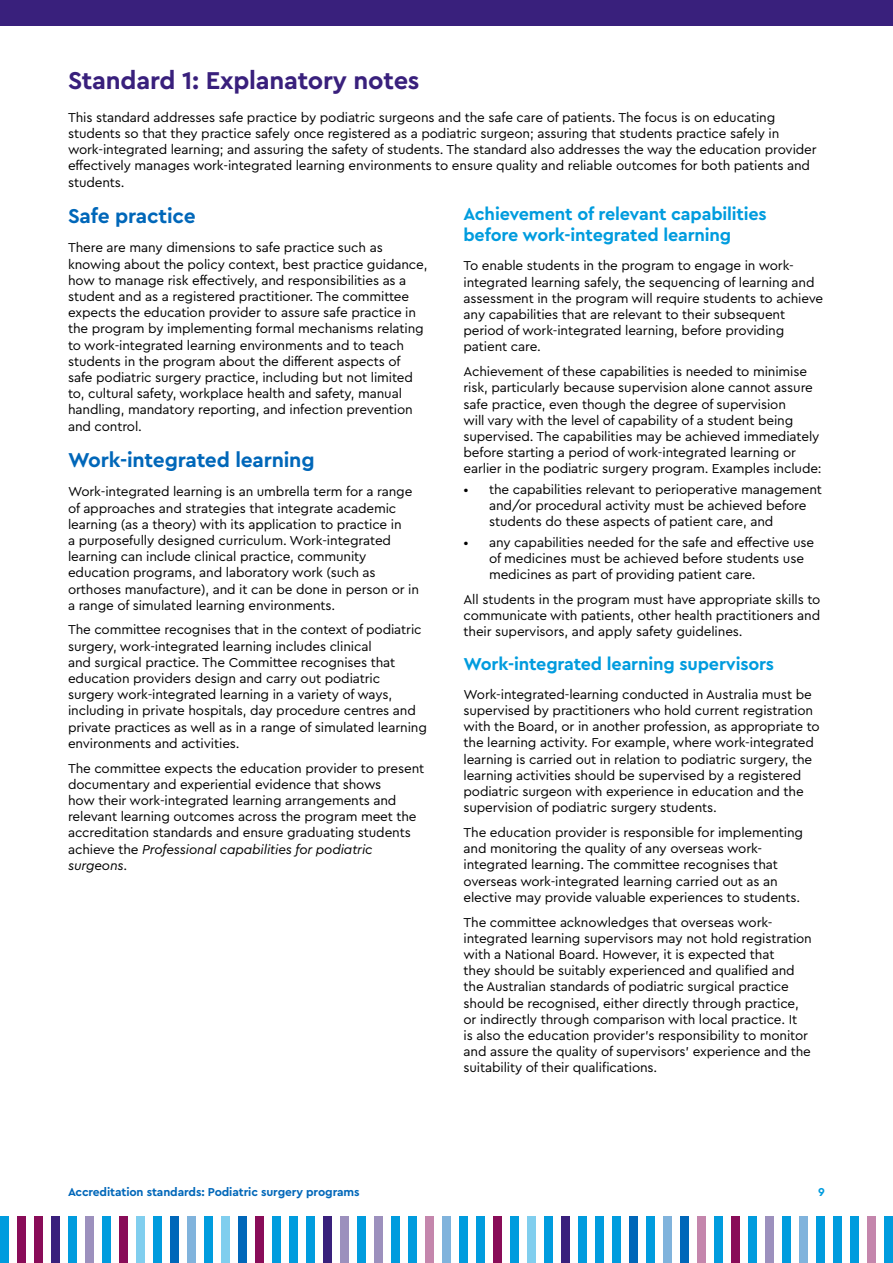
<style>
.page{position:relative;width:893px;height:1263px;background:#fff}
.page>*{position:absolute;margin:0;border:0;box-sizing:border-box;transform-origin:0 0}
.t1{font:700 25.5px "Cera Pro";letter-spacing:-.01em;color:#39207c}
.t2{font:700 21px "Cera Pro";letter-spacing:-.01em;color:#0067b9}
.t3{font:700 18px/21px "Cera Pro";letter-spacing:-.01em;color:#009cde}
.t4{font:13.5px/16.2px "Cera Pro";letter-spacing:-.01em;color:#000}
.t5{font:700 12px "Cera Pro";letter-spacing:-.01em;color:#0067b9}
.t6{font:700 12px "Cera Pro";color:#009cde}
.s1{font-style:italic}
</style>
<div class="page">
<div style="left:0;top:1216px;width:9px;height:47px;background:#009cde"></div>
<div style="left:544px;top:1216px;width:9px;height:47px;background:#009cde"></div>
<div style="left:272px;top:1216px;width:9px;height:47px;background:#009cde"></div>
<div style="left:816px;top:1216px;width:9px;height:47px;background:#009cde"></div>
<div style="left:136px;top:1216px;width:9px;height:47px;background:#80ceee"></div>
<div style="left:680px;top:1216px;width:9px;height:47px;background:#0067b9"></div>
<div style="left:408px;top:1216px;width:9px;height:47px;background:#009cde"></div>
<div style="left:68px;top:1216px;width:9px;height:47px;background:#009cde"></div>
<div style="left:612px;top:1216px;width:9px;height:47px;background:#009cde"></div>
<div style="left:340px;top:1216px;width:9px;height:47px;background:#9c90bd"></div>
<div style="left:204px;top:1216px;width:9px;height:47px;background:#009cde"></div>
<div style="left:748px;top:1216px;width:9px;height:47px;background:#009cde"></div>
<div style="left:476px;top:1216px;width:9px;height:47px;background:#009cde"></div>
<div style="left:34px;top:1216px;width:9px;height:47px;background:#890c58"></div>
<div style="left:578px;top:1216px;width:9px;height:47px;background:#009cde"></div>
<div style="left:306px;top:1216px;width:9px;height:47px;background:#009cde"></div>
<div style="left:850px;top:1216px;width:9px;height:47px;background:#009cde"></div>
<div style="left:170px;top:1216px;width:9px;height:47px;background:#0067b9"></div>
<div style="left:714px;top:1216px;width:9px;height:47px;background:#009cde"></div>
<div style="left:442px;top:1216px;width:9px;height:47px;background:#80b3dc"></div>
<div style="left:102px;top:1216px;width:9px;height:47px;background:#009cde"></div>
<div style="left:646px;top:1216px;width:9px;height:47px;background:#009cde"></div>
<div style="left:374px;top:1216px;width:9px;height:47px;background:#9c90bd"></div>
<div style="left:238px;top:1216px;width:9px;height:47px;background:#0067b9"></div>
<div style="left:782px;top:1216px;width:9px;height:47px;background:#009cde"></div>
<div style="left:510px;top:1216px;width:9px;height:47px;background:#009cde"></div>
<div style="left:17px;top:1216px;width:9px;height:47px;background:#890c58"></div>
<div style="left:561px;top:1216px;width:9px;height:47px;background:#39207c"></div>
<div style="left:289px;top:1216px;width:9px;height:47px;background:#009cde"></div>
<div style="left:833px;top:1216px;width:9px;height:47px;background:#009cde"></div>
<div style="left:153px;top:1216px;width:9px;height:47px;background:#009cde"></div>
<div style="left:697px;top:1216px;width:9px;height:47px;background:#c486ac"></div>
<div style="left:425px;top:1216px;width:9px;height:47px;background:#c486ac"></div>
<div style="left:85px;top:1216px;width:9px;height:47px;background:#9c90bd"></div>
<div style="left:629px;top:1216px;width:9px;height:47px;background:#0067b9"></div>
<div style="left:357px;top:1216px;width:9px;height:47px;background:#009cde"></div>
<div style="left:221px;top:1216px;width:9px;height:47px;background:#80ceee"></div>
<div style="left:765px;top:1216px;width:9px;height:47px;background:#9c90bd"></div>
<div style="left:493px;top:1216px;width:9px;height:47px;background:#890c58"></div>
<div style="left:51px;top:1216px;width:9px;height:47px;background:#39207c"></div>
<div style="left:595px;top:1216px;width:9px;height:47px;background:#009cde"></div>
<div style="left:323px;top:1216px;width:9px;height:47px;background:#39207c"></div>
<div style="left:867px;top:1216px;width:9px;height:47px;background:#c486ac"></div>
<div style="left:884px;top:1216px;width:9px;height:47px;background:#009cde"></div>
<div style="left:187px;top:1216px;width:9px;height:47px;background:#80b3dc"></div>
<div style="left:731px;top:1216px;width:9px;height:47px;background:#890c58"></div>
<div style="left:459px;top:1216px;width:9px;height:47px;background:#009cde"></div>
<div style="left:119px;top:1216px;width:9px;height:47px;background:#890c58"></div>
<div style="left:663px;top:1216px;width:9px;height:47px;background:#80b3dc"></div>
<div style="left:391px;top:1216px;width:9px;height:47px;background:#009cde"></div>
<div style="left:255px;top:1216px;width:9px;height:47px;background:#890c58"></div>
<div style="left:799px;top:1216px;width:9px;height:47px;background:#80b3dc"></div>
<div style="left:527px;top:1216px;width:9px;height:47px;background:#80ceee"></div>
<div style="left:0;top:0;width:893px;height:26px;background:#39207c"></div>
<h1 class="t1" style="left:68px;top:63px;width:353px">Standard 1: Explanatory notes</h1>
<p class="t4" style="left:68px;top:109px;width:750px">This standard addresses safe practice by podiatric surgeons and the safe care of patients. The focus is on educating students so that they practice safely once registered as a podiatric surgeon; assuring that students practice safely in work-integrated learning; and assuring the safety of students. The standard also addresses the way the education provider effectively manages work-integrated learning environments to ensure quality and reliable outcomes for both patients and students.</p>
<h2 class="t2" style="left:68px;top:202px;width:129px">Safe practice</h2>
<p class="t4" style="left:68px;top:239px;width:361px">There are many dimensions to safe practice such as knowing about the policy context, best practice guidance, how to manage risk effectively, and responsibilities as a student and as a registered practitioner. The committee expects the education provider to assure safe practice in the program by implementing formal mechanisms relating to work-integrated learning environments and to teach students in the program about the different aspects of safe podiatric surgery practice, including but not limited to, cultural safety, workplace health and safety, manual handling, mandatory reporting, and infection prevention and control.</p>
<h2 class="t2" style="left:68px;top:446px;width:248px">Work-integrated learning</h2>
<p class="t4" style="left:68px;top:483px;width:352px">Work-integrated learning is an umbrella term for a range of approaches and strategies that integrate academic learning (as a theory) with its application to practice in<br>a purposefully designed curriculum. Work-integrated learning can include clinical practice, community education programs, and laboratory work (such as orthoses manufacture), and it can be done in person or in a range of simulated learning environments.</p>
<p class="t4" style="left:68px;top:621px;width:361px">The committee recognises that in the context of podiatric surgery, work-integrated learning includes clinical<br>and surgical practice. The Committee recognises that education providers design and carry out podiatric surgery work-integrated learning in a variety of ways, including in private hospitals, day procedure centres and private practices as well as in a range of simulated learning environments and activities.</p>
<p class="t4" style="left:68px;top:759px;width:358px">The committee expects the education provider to present documentary and experiential evidence that shows<br>how their work-integrated learning arrangements and relevant learning outcomes across the program meet the accreditation standards and ensure graduating students achieve the <span class="s1">Professional capabilities for podiatric surgeons</span>.</p>
<h3 class="t3" style="left:463px;top:203px;width:305px">Achievement of relevant capabilities before work-integrated learning</h3>
<p class="t4" style="left:463px;top:257px;width:361px">To enable students in the program to engage in work&shy;integrated learning safely, the sequencing of learning and assessment in the program will require students to achieve any capabilities that are relevant to their subsequent period of work-integrated learning, before providing patient care.</p>
<p class="t4" style="left:463px;top:363px;width:360px">Achievement of these capabilities is needed to minimise risk, particularly because supervision alone cannot assure safe practice, even though the degree of supervision<br>will vary with the level of capability of a student being supervised. The capabilities may be achieved immediately before starting a period of work-integrated learning or earlier in the podiatric surgery program. Examples include:</p>
<p class="t4" style="left:489px;top:480px;width:335px;text-indent:-26px">• the capabilities relevant to perioperative management and/or procedural activity must be achieved before students do these aspects of patient care, and</p>
<p class="t4" style="left:489px;top:533px;width:327px;text-indent:-26px">• any capabilities needed for the safe and effective use of medicines must be achieved before students use medicines as part of providing patient care.</p>
<p class="t4" style="left:463px;top:590px;width:358px;text-align:justify">All students in the program must have appropriate skills to communicate with patients, other health practitioners and their supervisors, and apply safety guidelines.</p>
<h3 class="t3" style="left:463px;top:653px;width:312px">Work-integrated learning supervisors</h3>
<p class="t4" style="left:463px;top:686px;width:358px">Work-integrated-learning conducted in Australia must be supervised by practitioners who hold current registration with the Board, or in another profession, as appropriate to the learning activity. For example, where work-integrated learning is carried out in relation to podiatric surgery, the learning activities should be supervised by a registered podiatric surgeon with experience in education and the supervision of podiatric surgery students.</p>
<p class="t4" style="left:463px;top:824px;width:341px">The education provider is responsible for implementing and monitoring the quality of any overseas work&shy;integrated learning. The committee recognises that overseas work-integrated learning carried out as an elective may provide valuable experiences to students.</p>
<p class="t4" style="left:463px;top:913px;width:350px">The committee acknowledges that overseas work&shy;integrated learning supervisors may not hold registration with a National Board. However, it is expected that<br>they should be suitably experienced and qualified and the Australian standards of podiatric surgical practice should be recognised, either directly through practice, or indirectly through comparison with local practice. It<br>is also the education provider’s responsibility to monitor and assure the quality of supervisors’ experience and the suitability of their qualifications.</p>
<p class="t5" style="left:68px;top:1184px;width:293px">Accreditation standards: Podiatric surgery programs</p>
<p class="t6" style="left:818px;top:1184px;width:8px">9</p>
</div>
